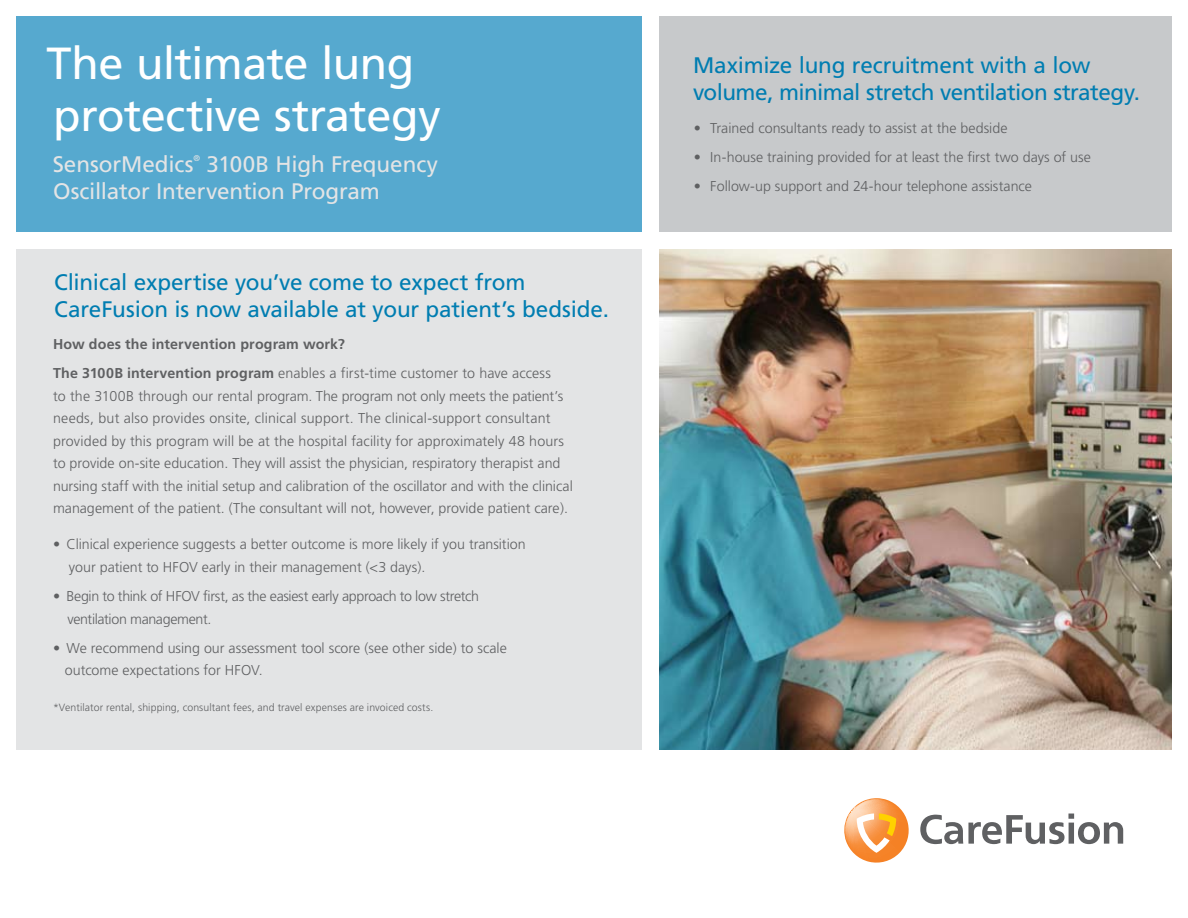
<style>
.page{position:relative;width:1188px;height:918px;background:#fff}
.page>*{position:absolute;margin:0;border:0;box-sizing:border-box;transform-origin:0 0}
.t1{font:45px/52.5px "Frutiger";letter-spacing:-.01em;color:#fff}
.t2{font:22.5px/27px "Frutiger";letter-spacing:-.01em;color:#007db1}
.t3{font:22.5px/27px "Frutiger";letter-spacing:-.005em;color:#e3e4e5}
.t4{font:300 14.25px/22.5px "Frutiger";color:#5f6062}
.t5{font:700 14.25px/29.2px "Frutiger";letter-spacing:.01em;color:#5f6062}
.t6{font:300 14.25px/22.5px "Frutiger";letter-spacing:-.025em;color:#5f6062}
.t7{font:300 10.5px "Frutiger";letter-spacing:.01em;color:#5f6062}
.t8{font:8.25px "Frutiger";color:#e3e4e5}
.s1{font-weight:300}
</style>
<div class="page">
<svg style="left:920px;top:814px;width:203px;height:30px"></svg>
<svg style="left:844px;top:798px;width:65px;height:65px"></svg>
<div style="left:16px;top:242px;width:651px;height:508px;background:#e3e4e5"></div>
<img style="left:659px;top:248px;width:513px;height:502px">
<div style="left:16px;top:16px;width:635px;height:226px;background:#56a9cf"></div>
<div style="left:651px;top:16px;width:521px;height:226px;background:#c7c9cb"></div>
<div style="left:10px;top:232px;width:1178px;height:16px;background:#fff"></div>
<div style="left:643px;top:13px;width:16px;height:748px;background:#fff"></div>
<h1 class="t1" style="left:47px;top:37px;width:396px">The ultimate lung protective strategy</h1>
<h2 class="t3" style="left:53px;top:151px;width:142px">SensorMedics</h2>
<p class="t8" style="left:194px;top:153px;width:8px">®</p>
<h2 class="t3" style="left:53px;top:151px;width:387px;text-indent:153px">3100B High Frequency<br>Oscillator Intervention Program</h2>
<h2 class="t2" style="left:54px;top:269px;width:556px">Clinical expertise you’ve come to expect from<br>CareFusion is now available at your patient’s bedside.</h2>
<p class="t5" style="left:53px;top:330px;width:499px">How does the intervention program work?<br>The 3100B intervention program <span class="s1">enables a first-time customer to have access</span></p>
<p class="t4" style="left:53px;top:385px;width:521px">to the 3100B through our rental program. The program not only meets the patient’s needs, but also provides onsite, clinical support. The clinical-support consultant provided by this program will be at the hospital facility for approximately 48 hours to provide on-site education. They will assist the physician, respiratory therapist and nursing staff with the initial setup and calibration of the oscillator and with the clinical management of the patient. (The consultant will not, however, provide patient care).</p>
<p class="t4" style="left:69px;top:533px;width:458px;text-indent:-16px">• Clinical experience suggests a better outcome is more likely if you transition your patient to HFOV early in their management (&lt;3 days).</p>
<p class="t6" style="left:68px;top:585px;width:413px;text-indent:-14px">• Begin to think of HFOV first, as the easiest early approach to low stretch ventilation management.</p>
<p class="t4" style="left:65px;top:637px;width:443px;text-indent:-12px">• We recommend using our assessment tool score (see other side) to scale outcome expectations for HFOV.</p>
<p class="t7" style="left:53px;top:702px;width:382px">*Ventilator rental, shipping, consultant fees, and travel expenses are invoiced costs.</p>
<h2 class="t2" style="left:693px;top:52px;width:449px">Maximize lung recruitment with a low volume, minimal stretch ventilation strategy.</h2>
<p class="t4" style="left:694px;top:117px;width:315px">• Trained consultants ready to assist at the bedside</p>
<p class="t4" style="left:694px;top:146px;width:399px">• In-house training provided for at least the first two days of use</p>
<p class="t4" style="left:694px;top:176px;width:340px">• Follow-up support and 24-hour telephone assistance</p>
</div>
